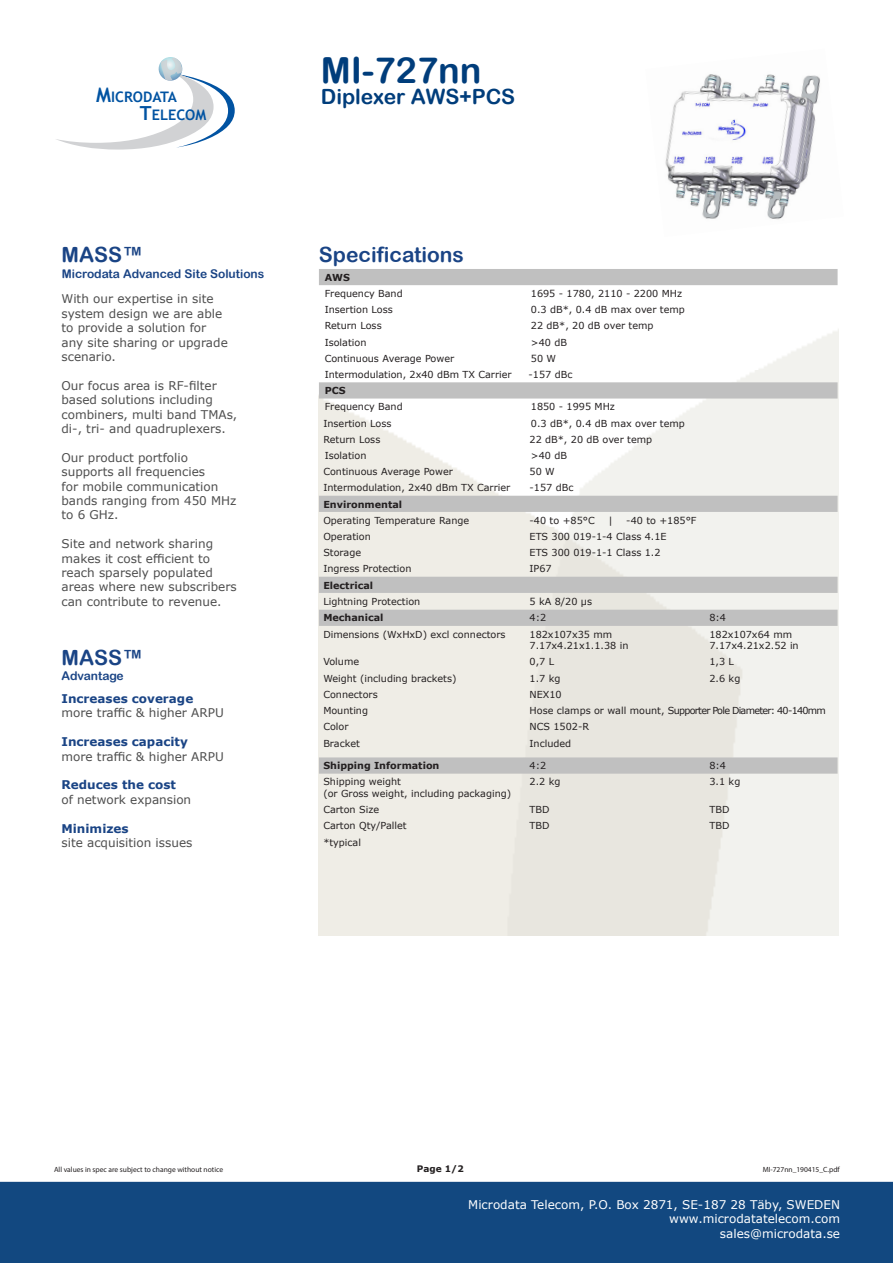
<style>
.page{position:relative;width:893px;height:1263px;background:#fff}
.page>*{position:absolute;margin:0;border:0;box-sizing:border-box;transform-origin:0 0}
.t1{font:36px "Arial Rounded MT Bold";color:#003d7b}
.t2{font:21px "Arial Rounded MT Bold";color:#1a4485}
.t3{font:21px "Arial Rounded MT Bold";color:#003d7b}
.t4{font:700 14.55px/18px "Trebuchet MS";color:#0153a2}
.t5{font:12px/14.4px "Verdana";color:#4e4e4e}
.t6{font:12px/14.4px "Verdana";color:#fff;text-align:right}
.t7{font:700 12px "Verdana";color:#1a4485}
.t8{font:12px "Arial Rounded MT Bold";color:#1a4485}
.t9{font:9.6px "Verdana";color:#231f20}
.t10{font:700 9.6px "Verdana";color:#231f20}
.t11{font:9.6px "Verdana";letter-spacing:-.075em;color:#231f20}
.t12{font:700 9px "Verdana";color:#231f20}
.t13{font:7.5px "Myriad Pro";color:#231f20}
.s1{font-size:20.1px}
.s2{font-size:19.35px}
</style>
<div class="page">
<svg style="left:56px;top:57px;width:179px;height:93px"></svg>
<div style="left:0;top:1182px;width:893px;height:81px;background:#124880"></div>
<div style="left:319px;top:269px;width:519px;height:16px;background:#c0c0c0"></div>
<svg style="left:319px;top:382px;width:519px;height:392px;background:#e6e5e1"></svg>
<img style="left:665px;top:74px;width:155px;height:146px">
<h3 class="t4" style="left:140px;top:88px;width:68px;text-indent:-44px"><span class="s1">M</span>ICRODATA<br><span class="s2">T</span>ELECOM</h3>
<h2 class="t2" style="left:62px;top:242px;width:83px">MASS™</h2>
<p class="t5" style="left:62px;top:292px;width:168px">With our expertise in site system design we are able to provide a solution for any site sharing or upgrade scenario.</p>
<p class="t5" style="left:62px;top:378px;width:177px">Our focus area is RF-filter based solutions including combiners, multi band TMAs, di-, tri- and quadruplexers.</p>
<p class="t5" style="left:62px;top:450px;width:177px">Our product portfolio supports all frequencies<br>for mobile communication bands ranging from 450 MHz to 6 GHz.</p>
<p class="t5" style="left:62px;top:536px;width:177px">Site and network sharing makes it cost efficient to reach sparsely populated areas where new subscribers can contribute to revenue.</p>
<p class="t8" style="left:62px;top:267px;width:204px">Microdata Advanced Site Solutions</p>
<h2 class="t2" style="left:62px;top:645px;width:83px">MASS™</h2>
<p class="t8" style="left:62px;top:668px;width:64px">Advantage</p>
<p class="t7" style="left:62px;top:690px;width:133px">Increases coverage</p>
<p class="t5" style="left:62px;top:706px;width:164px">more traffic &amp; higher ARPU</p>
<p class="t7" style="left:62px;top:733px;width:128px">Increases capacity</p>
<p class="t5" style="left:62px;top:749px;width:164px">more traffic &amp; higher ARPU</p>
<p class="t7" style="left:62px;top:776px;width:116px">Reduces the cost</p>
<p class="t5" style="left:62px;top:792px;width:131px">of network expansion</p>
<p class="t7" style="left:62px;top:820px;width:69px">Minimizes</p>
<p class="t5" style="left:62px;top:835px;width:132px">site acquisition issues</p>
<h1 class="t1" style="left:321px;top:49px;width:162px">MI-727nn</h1>
<h2 class="t3" style="left:321px;top:85px;width:196px">Diplexer AWS+PCS</h2>
<p class="t2" style="left:319px;top:242px;width:147px">Specifications</p>
<p class="t10" style="left:325px;top:270px;width:27px">AWS</p>
<p class="t9" style="left:325px;top:287px;width:80px">Frequency Band</p>
<p class="t9" style="left:531px;top:287px;width:153px">1695 - 1780, 2110 - 2200 MHz</p>
<p class="t9" style="left:325px;top:303px;width:70px">Insertion Loss</p>
<p class="t9" style="left:531px;top:303px;width:155px">0.3 dB*, 0.4 dB max over temp</p>
<p class="t9" style="left:325px;top:319px;width:59px">Return Loss</p>
<p class="t9" style="left:531px;top:319px;width:124px">22 dB*, 20 dB over temp</p>
<p class="t9" style="left:325px;top:335px;width:43px">Isolation</p>
<p class="t9" style="left:531px;top:335px;width:38px">&gt;40 dB</p>
<p class="t9" style="left:325px;top:352px;width:131px">Continuous Average Power</p>
<p class="t9" style="left:531px;top:352px;width:27px">50 W</p>
<p class="t9" style="left:325px;top:368px;width:189px">Intermodulation, 2x40 dBm TX Carrier</p>
<p class="t9" style="left:529px;top:368px;width:45px">-157 dBc</p>
<p class="t10" style="left:325px;top:384px;width:22px">PCS</p>
<p class="t9" style="left:325px;top:400px;width:80px">Frequency Band</p>
<p class="t9" style="left:531px;top:400px;width:86px">1850 - 1995 MHz</p>
<p class="t9" style="left:323px;top:416px;width:70px">Insertion Loss</p>
<p class="t9" style="left:531px;top:416px;width:155px">0.3 dB*, 0.4 dB max over temp</p>
<p class="t9" style="left:323px;top:433px;width:59px">Return Loss</p>
<p class="t9" style="left:530px;top:433px;width:124px">22 dB*, 20 dB over temp</p>
<p class="t9" style="left:325px;top:449px;width:43px">Isolation</p>
<p class="t9" style="left:531px;top:449px;width:38px">&gt;40 dB</p>
<p class="t9" style="left:323px;top:465px;width:131px">Continuous Average Power</p>
<p class="t9" style="left:530px;top:465px;width:27px">50 W</p>
<p class="t9" style="left:323px;top:481px;width:189px">Intermodulation, 2x40 dBm TX Carrier</p>
<p class="t9" style="left:530px;top:481px;width:45px">-157 dBc</p>
<p class="t10" style="left:323px;top:497px;width:80px">Environmental</p>
<p class="t9" style="left:323px;top:514px;width:147px">Operating Temperature Range</p>
<p class="t9" style="left:530px;top:514px;width:67px">-40 to +85°C</p>
<p class="t9" style="left:608px;top:514px;width:6px">|</p>
<p class="t9" style="left:626px;top:514px;width:72px">-40 to +185°F</p>
<p class="t9" style="left:323px;top:530px;width:49px">Operation</p>
<p class="t9" style="left:530px;top:530px;width:139px">ETS 300 019-1-4 Class 4.1E</p>
<p class="t9" style="left:323px;top:546px;width:39px">Storage</p>
<p class="t9" style="left:530px;top:546px;width:132px">ETS 300 019-1-1 Class 1.2</p>
<p class="t9" style="left:323px;top:562px;width:90px">Ingress Protection</p>
<p class="t9" style="left:530px;top:562px;width:24px">IP67</p>
<p class="t10" style="left:323px;top:578px;width:51px">Electrical</p>
<p class="t9" style="left:323px;top:595px;width:98px">Lightning Protection</p>
<p class="t9" style="left:530px;top:595px;width:64px">5 kA 8/20 µs</p>
<p class="t10" style="left:323px;top:611px;width:62px">Mechanical</p>
<p class="t9" style="left:530px;top:611px;width:18px">4:2</p>
<p class="t9" style="left:709px;top:611px;width:18px">8:4</p>
<p class="t9" style="left:323px;top:628px;width:184px">Dimensions (WxHxD) excl connectors</p>
<p class="t9" style="left:530px;top:628px;width:84px">182x107x35 mm</p>
<p class="t9" style="left:530px;top:639px;width:100px">7.17x4.21x1.1.38 in</p>
<p class="t9" style="left:709px;top:628px;width:84px">182x107x64 mm</p>
<p class="t9" style="left:709px;top:639px;width:91px">7.17x4.21x2.52 in</p>
<p class="t9" style="left:323px;top:655px;width:37px">Volume</p>
<p class="t9" style="left:530px;top:655px;width:26px">0,7 L</p>
<p class="t9" style="left:709px;top:655px;width:26px">1,3 L</p>
<p class="t9" style="left:323px;top:671px;width:135px">Weight (including brackets)</p>
<p class="t9" style="left:530px;top:671px;width:32px">1.7 kg</p>
<p class="t9" style="left:709px;top:671px;width:32px">2.6 kg</p>
<p class="t9" style="left:323px;top:688px;width:56px">Connectors</p>
<p class="t9" style="left:530px;top:688px;width:34px">NEX10</p>
<p class="t9" style="left:323px;top:704px;width:46px">Mounting</p>
<p class="t11" style="left:530px;top:704px;width:298px">Hose clamps or wall mount, Supporter Pole Diameter: 40-140mm</p>
<p class="t9" style="left:323px;top:720px;width:27px">Color</p>
<p class="t9" style="left:530px;top:720px;width:61px">NCS 1502-R</p>
<p class="t9" style="left:323px;top:736px;width:38px">Bracket</p>
<p class="t9" style="left:530px;top:736px;width:43px">Included</p>
<p class="t10" style="left:323px;top:759px;width:118px">Shipping Information</p>
<p class="t9" style="left:530px;top:759px;width:18px">4:2</p>
<p class="t9" style="left:709px;top:759px;width:18px">8:4</p>
<p class="t9" style="left:323px;top:775px;width:79px">Shipping weight</p>
<p class="t9" style="left:323px;top:787px;width:189px">(or Gross weight, including packaging)</p>
<p class="t9" style="left:530px;top:775px;width:32px">2.2 kg</p>
<p class="t9" style="left:709px;top:775px;width:32px">3.1 kg</p>
<p class="t9" style="left:323px;top:803px;width:57px">Carton Size</p>
<p class="t9" style="left:530px;top:803px;width:21px">TBD</p>
<p class="t9" style="left:709px;top:803px;width:21px">TBD</p>
<p class="t9" style="left:323px;top:819px;width:85px">Carton Qty/Pallet</p>
<p class="t9" style="left:530px;top:819px;width:21px">TBD</p>
<p class="t9" style="left:709px;top:819px;width:21px">TBD</p>
<p class="t9" style="left:323px;top:835px;width:39px">*typical</p>
<p class="t13" style="left:54px;top:1164px;width:171px">All values in spec are subject to change without notice</p>
<p class="t12" style="left:417px;top:1162px;width:48px">Page 1/2</p>
<p class="t13" style="left:763px;top:1164px;width:79px">MI-727nn_190415_C.pdf</p>
<p class="t6" style="left:468px;top:1197px;width:373px">Microdata Telecom, P.O. Box 2871, SE-187 28 Täby, SWEDEN www.microdatatelecom.com<br>sales@microdata.se</p>
</div>
